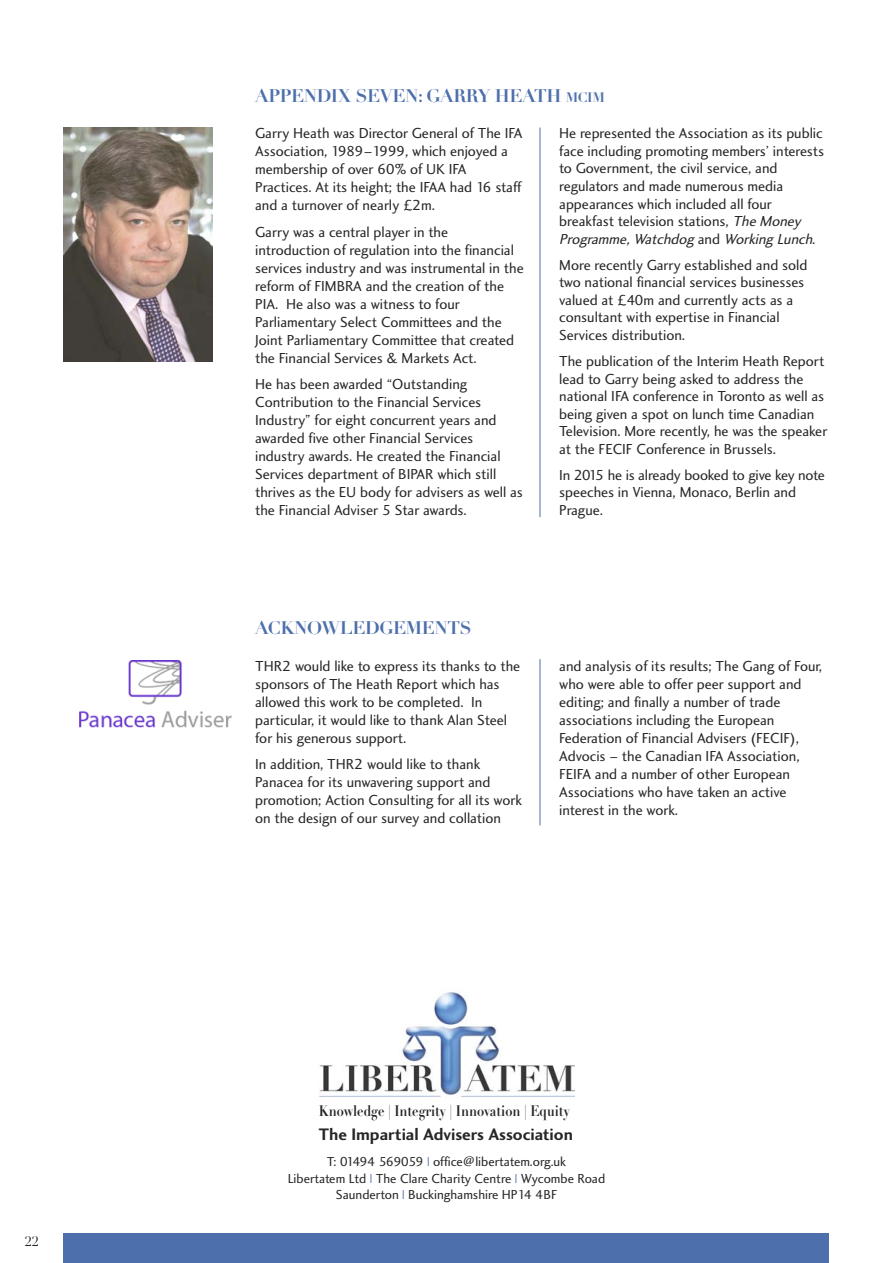
<style>
.page{position:relative;width:893px;height:1263px;background:#fff}
.page>*{position:absolute;margin:0;border:0;box-sizing:border-box;transform-origin:0 0}
.t1{font:700 18px "Didot";letter-spacing:-.02em;color:#4d6fab}
.t2{font:17.25px "Charlotte Sans Bold Plain";color:#272627}
.t3{font:15px/18px "Charlotte Sans Book Plain";color:#272627}
.t4{font:700 15px "Didot";color:#272627;scale:.85 1}
.t5{font:13.5px/16.6px "Charlotte Sans Book Plain";color:#272627;text-align:center}
.t6{font:13.5px "Didot";color:#272627}
.s1{font-size:13.5px}
.s2{font-style:italic}
.s3{color:#4d6fab}
</style>
<div class="page">
<div style="left:64px;top:1233px;width:765px;height:30px;background:#4d6fab"></div>
<img style="left:319px;top:990px;width:255px;height:108px">
<hr style="left:540px;top:659px;width:1px;height:166px;background:#4d6fab">
<img style="left:79px;top:660px;width:152px;height:68px">
<hr style="left:540px;top:128px;width:1px;height:389px;background:#4d6fab">
<img style="left:64px;top:128px;width:149px;height:233px">
<p class="t6" style="left:25px;top:1233px;width:16px">22</p>
<p class="t1" style="left:255px;top:85px;width:351px">APPENDIX SEVEN: GARRY HEATH <span class="s1">MCIM</span></p>
<p class="t3" style="left:255px;top:126px;width:269px">Garry Heath was Director General of The IFA Association, 1989–1999, which enjoyed a membership of over 60% of UK IFA Practices. At its height; the IFAA had 16 staff and a turnover of nearly £2m.</p>
<p class="t3" style="left:255px;top:224px;width:270px">Garry was a central player in the introduction of regulation into the financial services industry and was instrumental in the reform of FIMBRA and the creation of the PIA. He also was a witness to four Parliamentary Select Committees and the Joint Parliamentary Committee that created the Financial Services &amp; Markets Act.</p>
<p class="t3" style="left:255px;top:377px;width:269px">He has been awarded “Outstanding Contribution to the Financial Services Industry” for eight concurrent years and awarded five other Financial Services industry awards. He created the Financial Services department of BIPAR which still thrives as the EU body for advisers as well as the Financial Adviser 5 Star awards.</p>
<p class="t3" style="left:559px;top:126px;width:266px;line-height:17.5px">He represented the Association as its public face including promoting members’ interests to Government, the civil service, and regulators and made numerous media appearances which included all four breakfast television stations, <span class="s2">The Money Programme,Watchdog</span> a n d <span class="s2">Working Lunch</span>.</p>
<p class="t3" style="left:559px;top:257px;width:250px;line-height:17.5px">More recently Garry established and sold two national financial services businesses valued at £40m and currently acts as a consultant with expertise in Financial Services distribution.</p>
<p class="t3" style="left:559px;top:354px;width:270px;line-height:17.5px">The publication of the Interim Heath Report lead to Garry being asked to address the national IFA conference in Toronto as well as being given a spot on lunch time Canadian Television. More recently, he was the speaker at the FECIF Conference in Brussels.</p>
<p class="t3" style="left:559px;top:467px;width:267px;line-height:17.5px">In 2015 he is already booked to give key note speeches in Vienna, Monaco, Berlin and<br>Prague.</p>
<p class="t1" style="left:255px;top:617px;width:218px">ACKNOWLEDGEMENTS</p>
<p class="t3" style="left:255px;top:658px;width:267px">THR2 would like to express its thanks to the sponsors of The Heath Report which has allowed this work to be completed. In particular, it would like to thank Alan Steel for his generous support.</p>
<p class="t3" style="left:255px;top:757px;width:268px">In addition, THR2 would like to thank Panacea for its unwavering support and promotion; Action Consulting for all its work on the design of our survey and collation</p>
<p class="t3" style="left:559px;top:658px;width:264px">and analysis of its results; The Gang of Four, who were able to offer peer support and editing; and finally a number of trade associations including the European Federation of Financial Advisers (FECIF), Advocis – the Canadian IFA Association, FEIFA and a number of other European Associations who have taken an active interest in the work.</p>
<p class="t4" style="left:319px;top:1101px;width:297px">Knowledge | Integrity | Innovation | Equity</p>
<p class="t2" style="left:319px;top:1127px;width:256px">The Impartial Advisers Association</p>
<p class="t5" style="left:288px;top:1154px;width:319px">T: 01494 569059 <span class="s3">|</span> office@libertatem.org.uk<br>Libertatem Ltd <span class="s3">|</span> The Clare Charity Centre <span class="s3">|</span> Wycombe Road<br>Saunderton <span class="s3">|</span> Buckinghamshire HP14 4BF</p>
</div>
